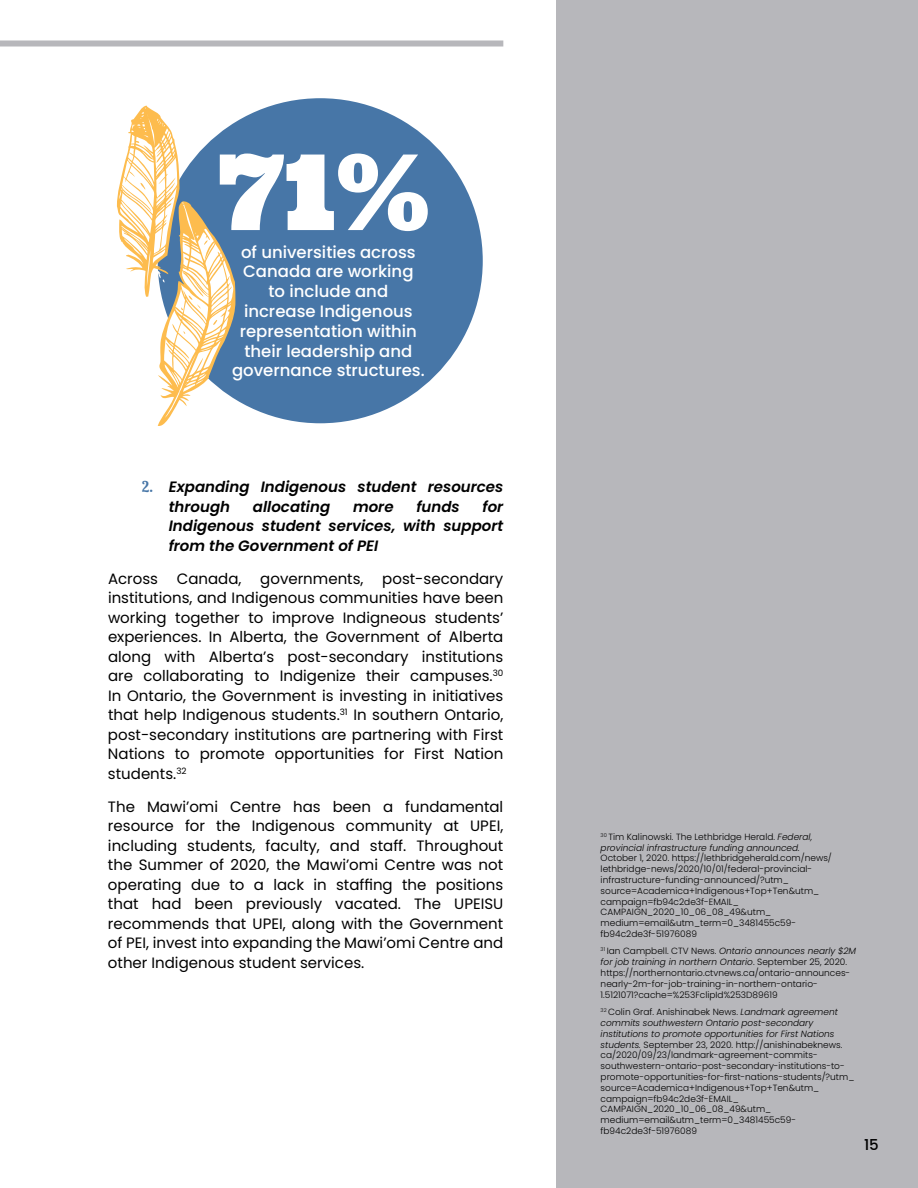
<style>
.page{position:relative;width:918px;height:1188px;background:#fff}
.page>*{position:absolute;margin:0;border:0;box-sizing:border-box;transform-origin:0 0}
.t1{font:105px "Ultra";color:#fff}
.t2{font:500 16.5px/19.8px "Poppins";color:#fff;text-align:center}
.t3{font:15px/19.5px "Poppins";color:#000;text-align:justify}
.t4{font:italic 600 15px/19.5px "Poppins";color:#000}
.t5{font:500 15px "Poppins";color:#000}
.t6{font:300 9px/10.8px "Poppins";color:#000}
.t7{font:italic 300 9px/10.8px "Poppins";color:#000}
.s1{font-family:"Lobster Two";font-weight:700;font-style:normal;color:#4776a7}
.s2{font-style:normal}
.s3{font-style:italic}
</style>
<div class="page">
<div style="left:557px;top:0;width:361px;height:1188px;background:#b7b7bb"></div>
<div style="left:158px;top:98px;width:325px;height:325px;background:#4776a7;border-radius:50%"></div>
<svg style="left:117px;top:106px;width:118px;height:320px"></svg>
<div style="left:0;top:40px;width:503px;height:6px;background:#b7b7bb"></div>
<h1 class="t1" style="left:218px;top:124px;width:214px">71%</h1>
<h2 class="t2" style="left:232px;top:242px;width:194px">of universities across<br>Canada are working<br>to include and increase Indigenous representation within their leadership and governance structures.</h2>
<h3 class="t4" style="left:169px;top:477px;width:336px;text-indent:-27px"><span class="s1">2.</span> Expanding Indigenous student resources through</h3>
<h3 class="t4" style="left:253px;top:497px;width:79px">allocating</h3>
<h3 class="t4" style="left:353px;top:497px;width:42px">more</h3>
<h3 class="t4" style="left:416px;top:497px;width:45px">funds</h3>
<h3 class="t4" style="left:169px;top:497px;width:336px;text-align:justify;text-indent:314px">for Indigenous student services, with support from the Government of PEI</h3>
<p class="t3" style="left:108px;top:569px;width:397px;text-indent:69px">Canada, governments, post-secondary institutions, and Indigenous communities have been working together to improve Indigneous students’ experiences. In Alberta, the Government of Alberta along with Alberta’s post-secondary institutions are collaborating to Indigenize their campuses.<sup>30<br></sup>In Ontario, the Government is investing in initiatives that help Indigenous students.<sup>31</sup> In southern Ontario, post-secondary institutions are partnering with First Nations to promote opportunities for First Nation students.<sup>32</sup></p>
<p class="t3" style="left:108px;top:797px;width:397px">The Mawi’omi Centre has been a fundamental resource for the Indigenous community at UPEI, including students, faculty, and staff. Throughout the Summer of 2020, the Mawi’omi Centre was not operating due to a lack in staffing the positions that had been previously vacated. The UPEISU recommends that UPEI, along with the Government of PEI, invest into expanding the Mawi’omi Centre and other Indigenous student services.</p>
<h3 class="t3" style="left:108px;top:569px;width:52px">Across</h3>
<p class="t7" style="left:601px;top:831px;width:213px"><sup>30</sup> <span class="s2">Tim Kalinowski. The Lethbridge Herald.</span> Federal, provincial infrastructure funding announced.</p>
<p class="t6" style="left:601px;top:853px;width:233px">October 1, 2020. https://lethbridgeherald.com/news/ lethbridge-news/2020/10/01/federal-provincial&shy;infrastructure-funding-announced/?utm_ source=Academica+Indigenous+Top+Ten&amp;utm_ campaign=fb94c2de3f-EMAIL_ CAMPAIGN_2020_10_06_08_49&amp;utm_ medium=email&amp;utm_term=0_3481455c59- fb94c2de3f-51976089</p>
<p class="t6" style="left:601px;top:946px;width:257px"><sup>31</sup> Ian Campbell. CTV News. <span class="s3">Ontario announces nearly $2M for job training in northern Ontario</span>. September 25, 2020. https://northernontario.ctvnews.ca/ontario-announces&shy;nearly-2m-for-job-training-in-northern-ontario-1.5121071?cache=%253FclipId%253D89619</p>
<p class="t6" style="left:601px;top:1007px;width:255px"><sup>32</sup> Colin Graf. Anishinabek News. <span class="s3">Landmark agreement commits southwestern Ontario post-secondary institutions to promote opportunities for First Nations students.</span> September 23, 2020. http://anishinabeknews. ca/2020/09/23/landmark-agreement-commits&shy;southwestern-ontario-post-secondary-institutions-to&shy;promote-opportunities-for-first-nations-students/?utm_ source=Academica+Indigenous+Top+Ten&amp;utm_ campaign=fb94c2de3f-EMAIL_ CAMPAIGN_2020_10_06_08_49&amp;utm_ medium=email&amp;utm_term=0_3481455c59- fb94c2de3f-51976089</p>
<h3 class="t5" style="left:864px;top:1136px;width:16px">15</h3>
</div>
